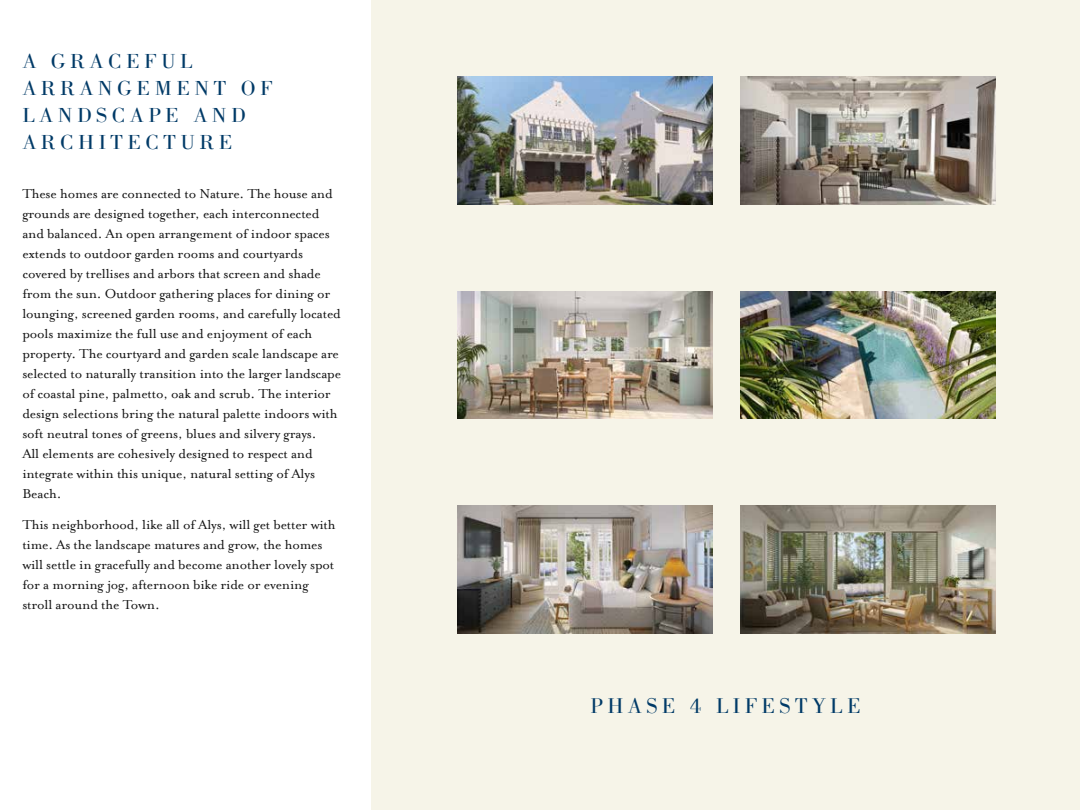
<style>
.page{position:relative;width:1080px;height:810px;background:#fff}
.page>*{position:absolute;margin:0;border:0;box-sizing:border-box;transform-origin:0 0}
.t1{font:22.5px "Bodoni BT";letter-spacing:.2em;color:#003a67}
.t2{font:21.38px/27px "Bodoni BT";letter-spacing:.2em;color:#003a67;scale:1.05 1}
.t3{font:15px/20px "Mrs Eaves Roman";letter-spacing:-.01em;color:#121212}
</style>
<div class="page">
<div style="left:371px;top:0;width:709px;height:810px;background:#f6f4e8"></div>
<img style="left:458px;top:77px;width:254px;height:127px">
<img style="left:740px;top:77px;width:255px;height:127px">
<img style="left:458px;top:291px;width:254px;height:128px">
<img style="left:740px;top:291px;width:255px;height:128px">
<img style="left:458px;top:506px;width:254px;height:128px">
<img style="left:740px;top:506px;width:255px;height:128px">
<h2 class="t2" style="left:22px;top:47px;width:240px">A GRACEFUL<br>ARRANGEMENT OF<br>LANDSCAPE AND<br>ARCHITECTURE</h2>
<p class="t3" style="left:22px;top:183px;width:320px">These homes are connected to Nature. The house and grounds are designed together, each interconnected and balanced. An open arrangement of indoor spaces extends to outdoor garden rooms and courtyards covered by trellises and arbors that screen and shade from the sun. Outdoor gathering places for dining or lounging, screened garden rooms, and carefully located pools maximize the full use and enjoyment of each property. The courtyard and garden scale landscape are selected to naturally transition into the larger landscape of coastal pine, palmetto, oak and scrub. The interior design selections bring the natural palette indoors with soft neutral tones of greens, blues and silvery grays.<br>All elements are cohesively designed to respect and integrate within this unique, natural setting of Alys Beach.</p>
<p class="t3" style="left:22px;top:515px;width:315px">This neighborhood, like all of Alys, will get better with time. As the landscape matures and grow, the homes will settle in gracefully and become another lovely spot for a morning jog, afternoon bike ride or evening stroll around the Town.</p>
<h1 class="t1" style="left:591px;top:692px;width:272px">PHASE 4 LIFESTYLE</h1>
</div>
